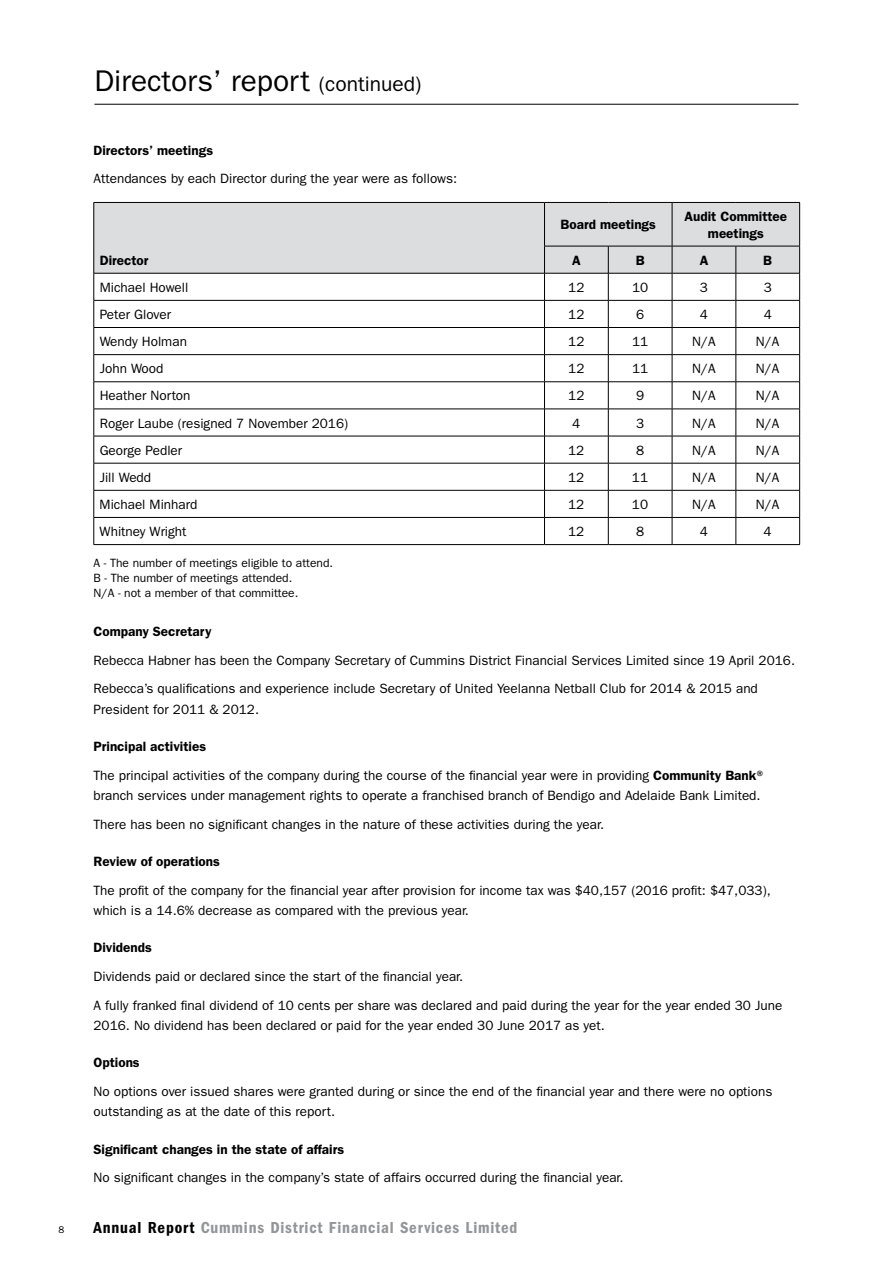
<style>
.page{position:relative;width:893px;height:1263px;background:#fff}
.page>*{position:absolute;margin:0;border:0;box-sizing:border-box;transform-origin:0 0}
.t1{font:30px "Franklin Gothic";color:#000}
.t2{font:600 condensed 16.5px "Franklin Gothic";letter-spacing:.05em;color:#939598}
.t3{font:13.5px/28.8px "Franklin Gothic";color:#000}
.t4{font:600 13.5px/16.5px "Franklin Gothic";color:#000;text-align:center}
.t5{font:12px/15px "Franklin Gothic";color:#000}
.t6{font:9.75px "Franklin Gothic";color:#000}
.s1{font-size:21px}
.s2{font-weight:600}
.s3{color:#000}
</style>
<div class="page">
<hr style="left:94px;top:104px;width:704px;height:1px;background:#000">
<div style="left:95px;top:203px;width:704px;height:70px;background:#dcddde"></div>
<hr style="left:94px;top:202px;width:450px;height:1px;background:#000">
<hr style="left:94px;top:203px;width:1px;height:43px;background:#000">
<hr style="left:544px;top:202px;width:64px;height:1px;background:#000">
<hr style="left:544px;top:203px;width:1px;height:43px;background:#000">
<hr style="left:608px;top:202px;width:64px;height:1px;background:#000">
<hr style="left:672px;top:202px;width:64px;height:1px;background:#000">
<hr style="left:672px;top:203px;width:1px;height:43px;background:#000">
<hr style="left:736px;top:202px;width:64px;height:1px;background:#000">
<hr style="left:799px;top:203px;width:1px;height:43px;background:#000">
<hr style="left:94px;top:273px;width:450px;height:1px;background:#000">
<hr style="left:94px;top:300px;width:450px;height:1px;background:#000">
<hr style="left:94px;top:327px;width:450px;height:1px;background:#000">
<hr style="left:94px;top:354px;width:450px;height:1px;background:#000">
<hr style="left:94px;top:381px;width:450px;height:1px;background:#000">
<hr style="left:94px;top:409px;width:450px;height:1px;background:#000">
<hr style="left:94px;top:436px;width:450px;height:1px;background:#000">
<hr style="left:94px;top:463px;width:450px;height:1px;background:#000">
<hr style="left:94px;top:490px;width:450px;height:1px;background:#000">
<hr style="left:94px;top:517px;width:450px;height:1px;background:#000">
<svg style="left:94px;top:246px;width:1px;height:298px"></svg>
<svg style="left:544px;top:246px;width:256px;height:298px"></svg>
<hr style="left:94px;top:544px;width:450px;height:1px;background:#000">
<hr style="left:544px;top:544px;width:64px;height:1px;background:#000">
<hr style="left:608px;top:544px;width:64px;height:1px;background:#000">
<hr style="left:672px;top:544px;width:64px;height:1px;background:#000">
<hr style="left:736px;top:544px;width:64px;height:1px;background:#000">
<h1 class="t1" style="left:94px;top:64px;width:329px">Directors’ report <span class="s1">(continued)</span></h1>
<p class="t4" style="left:94px;top:142px;width:121px">Directors’ meetings</p>
<p class="t3" style="left:94px;top:165px;width:365px">Attendances by each Director during the year were as follows:</p>
<p class="t4" style="left:100px;top:252px;width:50px">Director</p>
<p class="t4" style="left:561px;top:216px;width:97px">Board meetings</p>
<p class="t4" style="left:685px;top:208px;width:104px">Audit Committee meetings</p>
<p class="t4" style="left:572px;top:252px;width:10px">A</p>
<p class="t4" style="left:636px;top:252px;width:10px">B</p>
<p class="t4" style="left:700px;top:252px;width:10px">A</p>
<p class="t4" style="left:763px;top:252px;width:10px">B</p>
<p class="t3" style="left:100px;top:273px;width:90px">Michael Howell</p>
<p class="t3" style="left:568px;top:273px;width:18px">12</p>
<p class="t3" style="left:632px;top:273px;width:18px">10</p>
<p class="t3" style="left:700px;top:273px;width:10px">3</p>
<p class="t3" style="left:764px;top:273px;width:10px">3</p>
<p class="t3" style="left:100px;top:300px;width:73px">Peter Glover</p>
<p class="t3" style="left:568px;top:300px;width:18px">12</p>
<p class="t3" style="left:636px;top:300px;width:10px">6</p>
<p class="t3" style="left:700px;top:300px;width:10px">4</p>
<p class="t3" style="left:764px;top:300px;width:10px">4</p>
<p class="t3" style="left:100px;top:327px;width:89px">Wendy Holman</p>
<p class="t3" style="left:568px;top:327px;width:18px">12</p>
<p class="t3" style="left:632px;top:327px;width:18px">11</p>
<p class="t3" style="left:692px;top:327px;width:25px">N/A</p>
<p class="t3" style="left:756px;top:327px;width:25px">N/A</p>
<p class="t3" style="left:100px;top:354px;width:65px">John Wood</p>
<p class="t3" style="left:568px;top:354px;width:18px">12</p>
<p class="t3" style="left:632px;top:354px;width:18px">11</p>
<p class="t3" style="left:692px;top:354px;width:25px">N/A</p>
<p class="t3" style="left:756px;top:354px;width:25px">N/A</p>
<p class="t3" style="left:100px;top:381px;width:92px">Heather Norton</p>
<p class="t3" style="left:568px;top:381px;width:18px">12</p>
<p class="t3" style="left:636px;top:381px;width:10px">9</p>
<p class="t3" style="left:692px;top:381px;width:25px">N/A</p>
<p class="t3" style="left:756px;top:381px;width:25px">N/A</p>
<p class="t3" style="left:100px;top:409px;width:250px">Roger Laube (resigned 7 November 2016)</p>
<p class="t3" style="left:572px;top:409px;width:10px">4</p>
<p class="t3" style="left:636px;top:409px;width:10px">3</p>
<p class="t3" style="left:692px;top:409px;width:25px">N/A</p>
<p class="t3" style="left:756px;top:409px;width:25px">N/A</p>
<p class="t3" style="left:100px;top:436px;width:84px">George Pedler</p>
<p class="t3" style="left:568px;top:436px;width:18px">12</p>
<p class="t3" style="left:636px;top:436px;width:10px">8</p>
<p class="t3" style="left:692px;top:436px;width:25px">N/A</p>
<p class="t3" style="left:756px;top:436px;width:25px">N/A</p>
<p class="t3" style="left:100px;top:463px;width:53px">Jill Wedd</p>
<p class="t3" style="left:568px;top:463px;width:18px">12</p>
<p class="t3" style="left:632px;top:463px;width:18px">11</p>
<p class="t3" style="left:692px;top:463px;width:25px">N/A</p>
<p class="t3" style="left:756px;top:463px;width:25px">N/A</p>
<p class="t3" style="left:100px;top:490px;width:99px">Michael Minhard</p>
<p class="t3" style="left:568px;top:490px;width:18px">12</p>
<p class="t3" style="left:632px;top:490px;width:18px">10</p>
<p class="t3" style="left:692px;top:490px;width:25px">N/A</p>
<p class="t3" style="left:756px;top:490px;width:25px">N/A</p>
<p class="t3" style="left:100px;top:517px;width:88px">Whitney Wright</p>
<p class="t3" style="left:568px;top:517px;width:18px">12</p>
<p class="t3" style="left:636px;top:517px;width:10px">8</p>
<p class="t3" style="left:700px;top:517px;width:10px">4</p>
<p class="t3" style="left:764px;top:517px;width:10px">4</p>
<p class="t5" style="left:94px;top:555px;width:241px">A - The number of meetings eligible to attend.<br>B - The number of meetings attended.<br>N/A - not a member of that committee.</p>
<p class="t4" style="left:94px;top:623px;width:120px">Company Secretary</p>
<p class="t3" style="left:94px;top:646px;width:703px">Rebecca Habner has been the Company Secretary of Cummins District Financial Services Limited since 19 April 2016.<br>Rebecca’s qualifications and experience include Secretary of United Yeelanna Netball Club for 2014 &amp; 2015 and</p>
<p class="t3" style="left:94px;top:695px;width:167px">President for 2011 &amp; 2012.</p>
<p class="t3" style="left:94px;top:732px;width:675px"><span class="s2">Principal activities<br></span>The principal activities of the company during the course of the financial year were in providing <span class="s2">Community Bank</span>®</p>
<p class="t3" style="left:94px;top:781px;width:669px">branch services under management rights to operate a franchised branch of Bendigo and Adelaide Bank Limited.<br>There has been no significant changes in the nature of these activities during the year.</p>
<p class="t4" style="left:94px;top:853px;width:128px">Review of operations</p>
<p class="t3" style="left:94px;top:880px;width:679px;line-height:20.2px">The profit of the company for the financial year after provision for income tax was $40,157 (2016 profit: $47,033), which is a 14.6% decrease as compared with the previous year.</p>
<p class="t4" style="left:94px;top:939px;width:60px">Dividends</p>
<p class="t3" style="left:94px;top:962px;width:690px">Dividends paid or declared since the start of the financial year.<br>A fully franked final dividend of 10 cents per share was declared and paid during the year for the year ended 30 June</p>
<p class="t3" style="left:94px;top:1011px;width:513px">2016. No dividend has been declared or paid for the year ended 30 June 2017 as yet.</p>
<p class="t4" style="left:94px;top:1054px;width:48px">Options</p>
<p class="t3" style="left:94px;top:1081px;width:680px;line-height:20.2px">No options over issued shares were granted during or since the end of the financial year and there were no options outstanding as at the date of this report.</p>
<p class="t4" style="left:94px;top:1141px;width:252px">Significant changes in the state of affairs</p>
<p class="t3" style="left:94px;top:1163px;width:532px">No significant changes in the company’s state of affairs occurred during the financial year.</p>
<p class="t6" style="left:59px;top:1224px;width:7px">8</p>
<p class="t2" style="left:94px;top:1218px;width:425px"><span class="s3">Annual Report</span> Cummins District Financial Services Limited</p>
</div>
